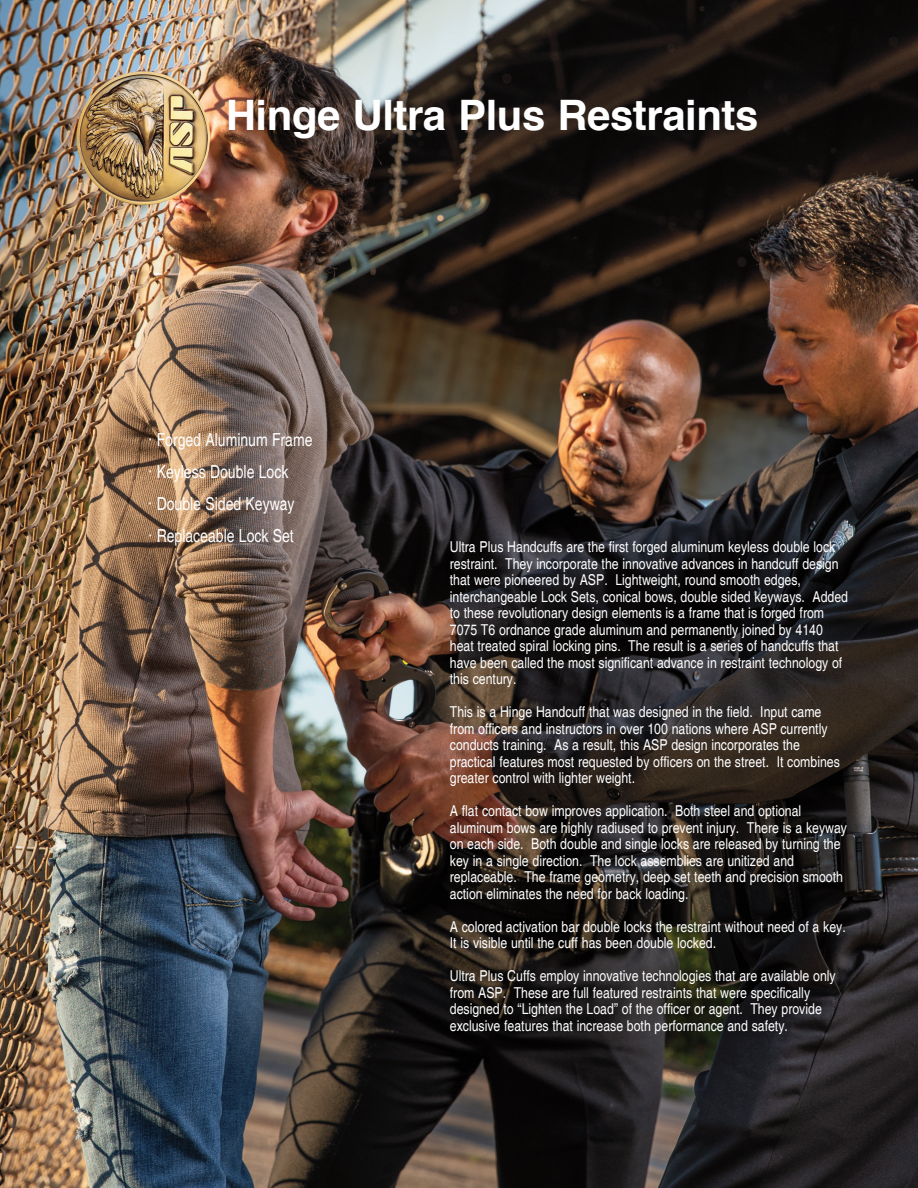
<style>
.page{position:relative;width:918px;height:1188px;background:#fff}
.page>*{position:absolute;margin:0;border:0;box-sizing:border-box;transform-origin:0 0}
.t1{font:700 42px "Helvetica";letter-spacing:-.01em;color:#fff}
.t2{font:condensed 18px/31.8px "Helvetica";color:#fff;scale:.95 1}
.t3{font:condensed 15px/16.5px "Helvetica";color:#fff}
</style>
<div class="page">
<img style="left:0;top:0;width:918px;height:1188px">
<img style="left:76px;top:71px;width:134px;height:134px">
<h1 class="t1" style="left:226px;top:97px;width:534px">Hinge Ultra Plus Restraints</h1>
<p class="t2" style="left:149px;top:424px;width:174px">· Forged Aluminum Frame · Keyless Double Lock<br>· Double Sided Keyway<br>· Replaceable Lock Set</p>
<p class="t3" style="left:450px;top:539px;width:400px">Ultra Plus Handcuffs are the first forged aluminum keyless double lock restraint. They incorporate the innovative advances in handcuff design that were pioneered by ASP. Lightweight, round smooth edges, interchangeable Lock Sets, conical bows, double sided keyways. Added to these revolutionary design elements is a frame that is forged from 7075 T6 ordnance grade aluminum and permanently joined by 4140 heat treated spiral locking pins. The result is a series of handcuffs that have been called the most significant advance in restraint technology of this century.</p>
<p class="t3" style="left:450px;top:704px;width:392px">This is a Hinge Handcuff that was designed in the field. Input came from officers and instructors in over 100 nations where ASP currently conducts training. As a result, this ASP design incorporates the practical features most requested by officers on the street. It combines greater control with lighter weight.</p>
<p class="t3" style="left:450px;top:803px;width:399px">A flat contact bow improves application. Both steel and optional aluminum bows are highly radiused to prevent injury. There is a keyway on each side. Both double and single locks are released by turning the key in a single direction. The lock assemblies are unitized and replaceable. The frame geometry, deep set teeth and precision smooth action eliminates the need for back loading.</p>
<p class="t3" style="left:450px;top:918px;width:397px">A colored activation bar double locks the restraint without need of a key.<br>It is visible until the cuff has been double locked.</p>
<p class="t3" style="left:450px;top:968px;width:387px">Ultra Plus Cuffs employ innovative technologies that are available only from ASP. These are full featured restraints that were specifically designed to “Lighten the Load” of the officer or agent. They provide exclusive features that increase both performance and safety.</p>
</div>
